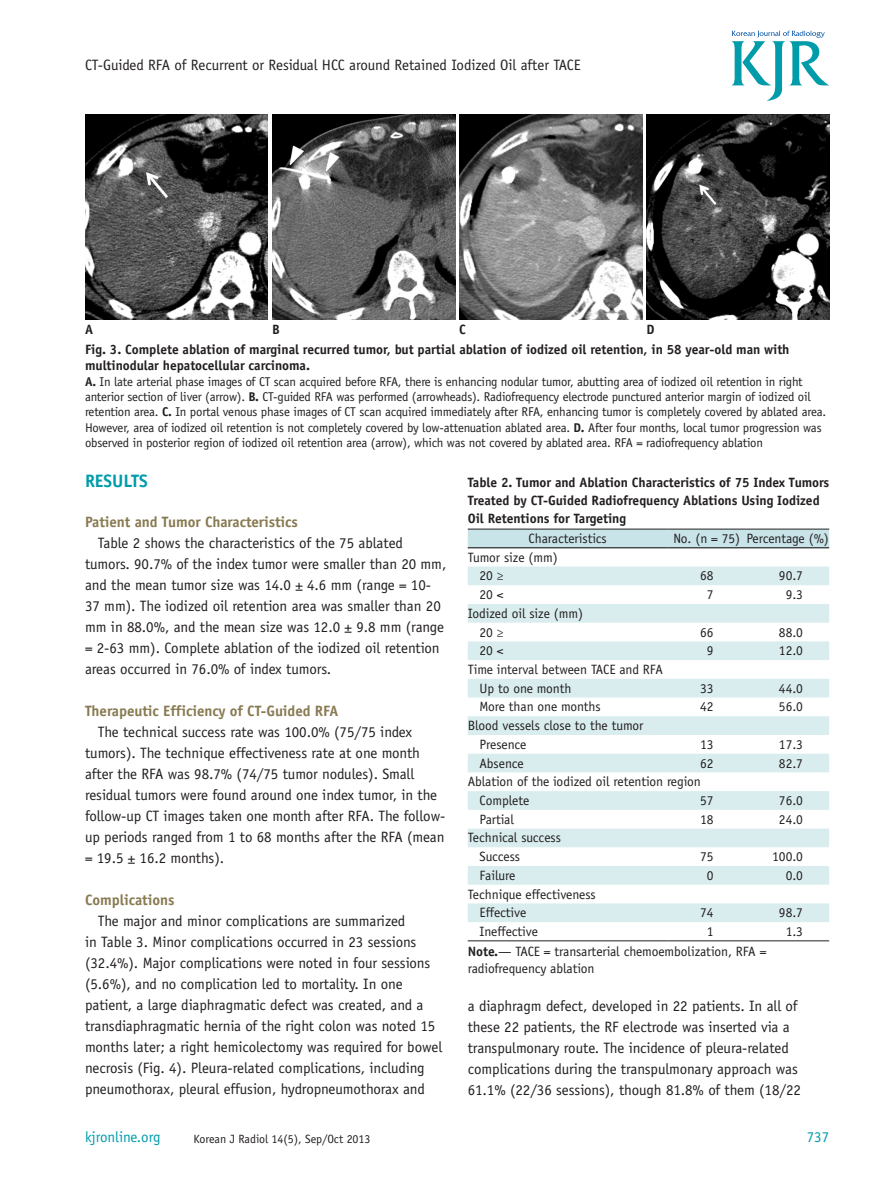
<style>
.page{position:relative;width:893px;height:1191px;background:#fff}
.page>*{position:absolute;margin:0;border:0;box-sizing:border-box;transform-origin:0 0}
.t1{font:700 18px "Officina Sans Std";letter-spacing:-.005em;color:#009caa}
.t2{font:15px/21px "Officina Sans Std";letter-spacing:-.005em;color:#231f20}
.t3{font:700 15px "Officina Sans Std";letter-spacing:-.005em;color:#887a51}
.t4{font:15px "Officina Sans Std";letter-spacing:-.005em;color:#009caa}
.t5{font:13.5px/18.8px "Officina Sans Std";letter-spacing:-.005em;color:#231f20}
.t6{font:700 13.5px/18px "Officina Sans Std";letter-spacing:-.005em;color:#231f20}
.t7{font:12.75px/15.3px "Officina Sans Std";letter-spacing:-.015em;color:#231f20}
.t8{font:12px "Officina Sans Std";letter-spacing:-.005em;color:#231f20}
.s1{font-weight:700}
</style>
<div class="page">
<svg style="left:732px;top:31px;width:97px;height:70px"></svg>
<img style="left:85px;top:115px;width:183px;height:205px">
<img style="left:272px;top:115px;width:183px;height:205px">
<img style="left:459px;top:115px;width:183px;height:205px">
<img style="left:646px;top:115px;width:183px;height:205px">
<div style="left:468px;top:530px;width:361px;height:17px;background:#c9e4e9"></div>
<svg style="left:468px;top:566px;width:361px;height:356px;fill:#d9edef"></svg>
<hr style="left:468px;top:940px;width:200px;height:1px;background:#231f20">
<hr style="left:668px;top:940px;width:78px;height:1px;background:#231f20">
<hr style="left:746px;top:940px;width:83px;height:1px;background:#231f20">
<hr style="left:468px;top:529px;width:200px;height:1px;background:#231f20">
<hr style="left:668px;top:529px;width:78px;height:1px;background:#231f20">
<hr style="left:746px;top:529px;width:83px;height:1px;background:#231f20">
<hr style="left:468px;top:547px;width:200px;height:1px;background:#000">
<hr style="left:668px;top:547px;width:78px;height:1px;background:#000">
<hr style="left:746px;top:547px;width:83px;height:1px;background:#000">
<p class="t2" style="left:85px;top:54px;width:497px">CT-Guided RFA of Recurrent or Residual HCC around Retained Iodized Oil after TACE</p>
<p class="t6" style="left:85px;top:321px;width:10px">A</p>
<p class="t6" style="left:272px;top:321px;width:9px">B</p>
<p class="t6" style="left:459px;top:321px;width:8px">C</p>
<p class="t6" style="left:646px;top:321px;width:10px">D</p>
<p class="t6" style="left:85px;top:341px;width:706px;line-height:16.2px">Fig. 3. Complete ablation of marginal recurred tumor, but partial ablation of iodized oil retention, in 58 year-old man with multinodular hepatocellular carcinoma.</p>
<p class="t7" style="left:85px;top:374px;width:743px"><span class="s1">A.</span> In late arterial phase images of CT scan acquired before RFA, there is enhancing nodular tumor, abutting area of iodized oil retention in right anterior section of liver (arrow). <span class="s1">B.</span> CT-guided RFA was performed (arrowheads). Radiofrequency electrode punctured anterior margin of iodized oil retention area. <span class="s1">C.</span> In portal venous phase images of CT scan acquired immediately after RFA, enhancing tumor is completely covered by ablated area.<br>However, area of iodized oil retention is not completely covered by low-attenuation ablated area. <span class="s1">D.</span> After four months, local tumor progression was observed in posterior region of iodized oil retention area (arrow), which was not covered by ablated area. RFA = radiofrequency ablation</p>
<p class="t1" style="left:85px;top:470px;width:64px">RESULTS</p>
<p class="t3" style="left:85px;top:512px;width:214px">Patient and Tumor Characteristics</p>
<p class="t2" style="left:85px;top:532px;width:363px;text-indent:13px">Table 2 shows the characteristics of the 75 ablated tumors. 90.7% of the index tumor were smaller than 20 mm, and the mean tumor size was 14.0 ± 4.6 mm (range = 10- 37 mm). The iodized oil retention area was smaller than 20 mm in 88.0%, and the mean size was 12.0 ± 9.8 mm (range = 2-63 mm). Complete ablation of the iodized oil retention areas occurred in 76.0% of index tumors.</p>
<p class="t3" style="left:85px;top:701px;width:255px">Therapeutic Efficiency of CT-Guided RFA</p>
<p class="t2" style="left:85px;top:721px;width:362px;text-indent:13px">The technical success rate was 100.0% (75/75 index tumors). The technique effectiveness rate at one month after the RFA was 98.7% (74/75 tumor nodules). Small residual tumors were found around one index tumor, in the follow-up CT images taken one month after RFA. The follow&shy;up periods ranged from 1 to 68 months after the RFA (mean = 19.5 ± 16.2 months).</p>
<p class="t3" style="left:85px;top:890px;width:91px">Complications</p>
<p class="t2" style="left:85px;top:910px;width:359px;text-indent:13px">The major and minor complications are summarized<br>in Table 3. Minor complications occurred in 23 sessions (32.4%). Major complications were noted in four sessions (5.6%), and no complication led to mortality. In one patient, a large diaphragmatic defect was created, and a transdiaphragmatic hernia of the right colon was noted 15 months later; a right hemicolectomy was required for bowel necrosis (Fig. 4). Pleura-related complications, including pneumothorax, pleural effusion, hydropneumothorax and</p>
<p class="t4" style="left:85px;top:1128px;width:77px">kjronline.org</p>
<p class="t8" style="left:194px;top:1132px;width:178px">Korean J Radiol 14(5), Sep/Oct 2013</p>
<p class="t6" style="left:468px;top:473px;width:363px">Table 2. Tumor and Ablation Characteristics of 75 Index Tumors<br>Treated by CT-Guided Radiofrequency Ablations Using Iodized<br>Oil Retentions for Targeting</p>
<p class="t5" style="left:529px;top:529px;width:80px">Characteristics</p>
<p class="t5" style="left:673px;top:529px;width:157px">No. (n = 75) Percentage (%)</p>
<p class="t5" style="left:479px;top:548px;width:80px;text-indent:-12px">Tumor size (mm)<br>20 ≥</p>
<p class="t5" style="left:700px;top:566px;width:15px">68</p>
<p class="t5" style="left:779px;top:566px;width:26px">90.7</p>
<p class="t5" style="left:479px;top:585px;width:26px">20 &lt;</p>
<p class="t5" style="left:707px;top:585px;width:8px">7</p>
<p class="t5" style="left:786px;top:585px;width:19px">9.3</p>
<p class="t5" style="left:479px;top:604px;width:105px;text-indent:-12px">Iodized oil size (mm)<br>20 ≥</p>
<p class="t5" style="left:700px;top:622px;width:15px">66</p>
<p class="t5" style="left:779px;top:622px;width:26px">88.0</p>
<p class="t5" style="left:479px;top:641px;width:26px">20 &lt;</p>
<p class="t5" style="left:707px;top:641px;width:8px">9</p>
<p class="t5" style="left:779px;top:641px;width:26px">12.0</p>
<p class="t5" style="left:479px;top:660px;width:185px;text-indent:-12px">Time interval between TACE and RFA<br>Up to one month</p>
<p class="t5" style="left:700px;top:678px;width:15px">33</p>
<p class="t5" style="left:779px;top:678px;width:26px">44.0</p>
<p class="t5" style="left:479px;top:697px;width:123px">More than one months</p>
<p class="t5" style="left:700px;top:697px;width:15px">42</p>
<p class="t5" style="left:779px;top:697px;width:26px">56.0</p>
<p class="t5" style="left:479px;top:716px;width:165px;text-indent:-12px">Blood vessels close to the tumor<br>Presence</p>
<p class="t5" style="left:700px;top:735px;width:15px">13</p>
<p class="t5" style="left:779px;top:735px;width:26px">17.3</p>
<p class="t5" style="left:479px;top:753px;width:46px">Absence</p>
<p class="t5" style="left:700px;top:753px;width:15px">62</p>
<p class="t5" style="left:779px;top:753px;width:26px">82.7</p>
<p class="t5" style="left:479px;top:772px;width:223px;text-indent:-12px">Ablation of the iodized oil retention region<br>Complete</p>
<p class="t5" style="left:700px;top:791px;width:15px">57</p>
<p class="t5" style="left:779px;top:791px;width:26px">76.0</p>
<p class="t5" style="left:479px;top:809px;width:36px">Partial</p>
<p class="t5" style="left:700px;top:809px;width:15px">18</p>
<p class="t5" style="left:779px;top:809px;width:26px">24.0</p>
<p class="t5" style="left:479px;top:828px;width:83px;text-indent:-12px">Technical success<br>Success</p>
<p class="t5" style="left:700px;top:847px;width:15px">75</p>
<p class="t5" style="left:772px;top:847px;width:32px">100.0</p>
<p class="t5" style="left:479px;top:866px;width:37px">Failure</p>
<p class="t5" style="left:707px;top:866px;width:8px">0</p>
<p class="t5" style="left:786px;top:866px;width:19px">0.0</p>
<p class="t5" style="left:479px;top:884px;width:118px;text-indent:-12px">Technique effectiveness<br>Effective</p>
<p class="t5" style="left:700px;top:903px;width:15px">74</p>
<p class="t5" style="left:779px;top:903px;width:26px">98.7</p>
<p class="t5" style="left:479px;top:922px;width:60px">Ineffective</p>
<p class="t5" style="left:707px;top:922px;width:8px">1</p>
<p class="t5" style="left:786px;top:922px;width:19px">1.3</p>
<p class="t5" style="left:468px;top:943px;width:300px;line-height:16.2px"><span class="s1">Note.</span>— TACE = transarterial chemoembolization, RFA = radiofrequency ablation</p>
<p class="t2" style="left:468px;top:995px;width:335px">a diaphragm defect, developed in 22 patients. In all of these 22 patients, the RF electrode was inserted via a transpulmonary route. The incidence of pleura-related complications during the transpulmonary approach was 61.1% (22/36 sessions), though 81.8% of them (18/22</p>
<p class="t4" style="left:807px;top:1128px;width:24px">737</p>
</div>
